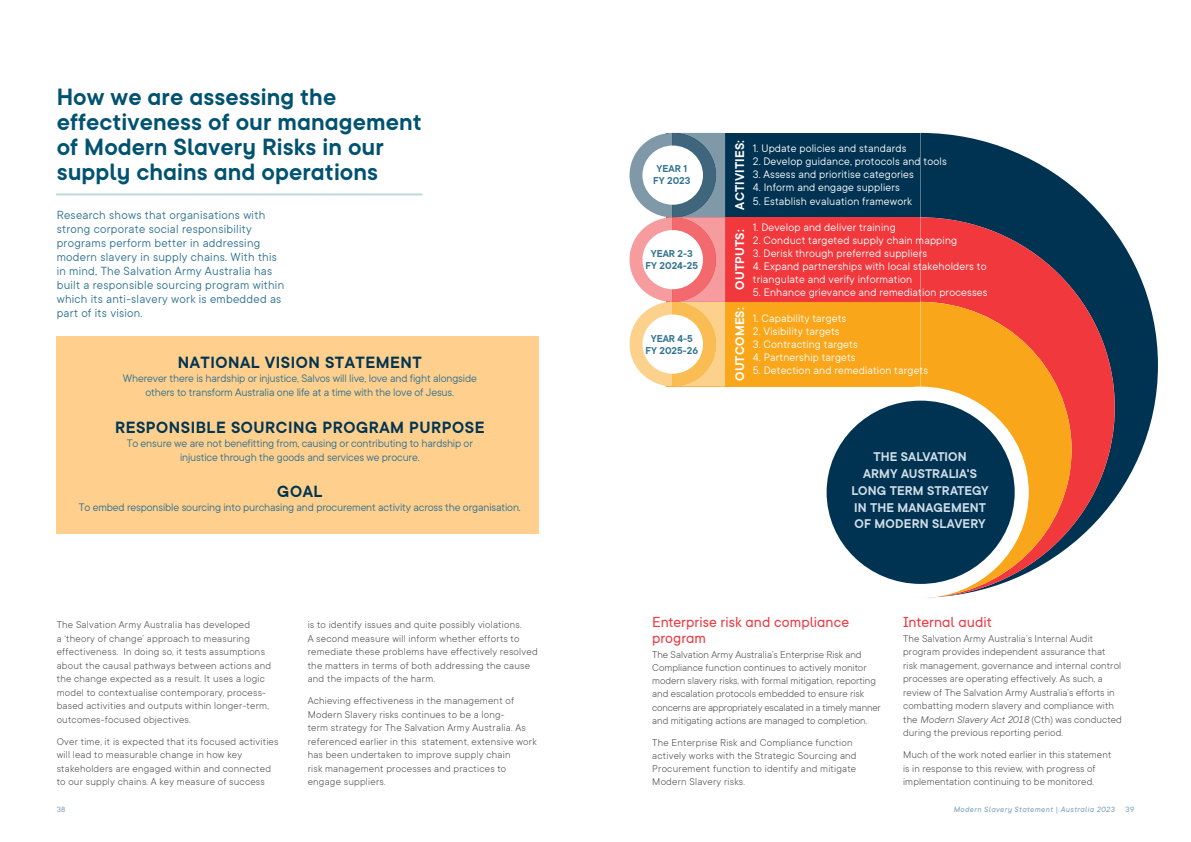
<style>
.page{position:relative;width:1191px;height:842px;background:#fff}
.page>*{position:absolute;margin:0;border:0;box-sizing:border-box;transform-origin:0 0}
.H1{font:600 26px/25px "TT Commons";letter-spacing:.005em;color:#005271}
.paragraph_-_amplified{font:600 18px "TT Commons";letter-spacing:.03em;color:#003452}
.H2_-_commons{font:16px/16.2px "TT Commons";letter-spacing:.005em;color:#ef373e}
.H3_-_60__navy{font:600 14px/16.8px "TT Commons";letter-spacing:.01em;color:#d0dde8;text-align:center}
.paragraph_-_amplified-2{font:600 14px "TT Commons";letter-spacing:.01em;color:#fff}
.paragraph_-_amplified-3{font:13px/14px "TT Commons";letter-spacing:.02em;color:#2e7190}
.paragraph_-_amplified-4{font:12px/13px "TT Commons";letter-spacing:.01em;color:#fff}
.paragraph_-_amplified-5{font:12px/14px "TT Commons";letter-spacing:-.01em;color:#2e7190;text-align:center}
.paragraph_-_11pt{font:300 11px/13.5px "TT Commons";letter-spacing:.02em;color:#414042}
.paragraph_-_11pt-2{font:300 11px/13.2px "TT Commons";color:#414042}
.paragraph_-_amplified-6{font:600 11px/12px "TT Commons";color:#2e7190;text-align:center}
.t1{font:italic 500 8.5px "TT Commons";letter-spacing:.04em;color:#8aacc3}
.t2{font:500 8.5px "TT Commons";color:#8aacc3}
.s1{font-style:italic}
</style>
<div class="page">
<hr style="left:57px;top:193px;width:365px;height:2px;background:#bbdade">
<div style="left:57px;top:336px;width:482px;height:198px;background:#fecf8d"></div>
<svg style="left:920px;top:133px;width:238px;height:367px;fill:#003352"></svg>
<svg style="left:920px;top:217px;width:194px;height:328px;background:#9f3e4c"></svg>
<svg style="left:920px;top:302px;width:151px;height:271px;background:#f28b2d"></svg>
<div style="left:666px;top:133px;width:254px;height:84px;background:#003352"></div>
<div style="left:666px;top:302px;width:254px;height:84px;background:#faa61a"></div>
<div style="left:666px;top:217px;width:254px;height:85px;background:#f0383d"></div>
<svg style="left:938px;top:427px;width:90px;height:170px"></svg>
<svg style="left:629px;top:133px;width:96px;height:253px"></svg>
<div style="left:642px;top:314px;width:61px;height:60px;background:#fff;border-radius:50%"></div>
<div style="left:642px;top:230px;width:61px;height:59px;background:#fff;border-radius:50%"></div>
<div style="left:642px;top:146px;width:61px;height:59px;background:#fff;border-radius:50%"></div>
<div style="left:819px;top:394px;width:202px;height:197px;background:#003352;border-radius:50%"></div>
<div style="left:812px;top:387px;width:216px;height:211px;border:14px solid #fff;border-radius:50%"></div>
<p class="H1" style="left:57px;top:84px;width:366px">How we are assessing the effectiveness of our management of Modern Slavery Risks in our supply chains and operations</p>
<p class="paragraph_-_amplified-3" style="left:57px;top:208px;width:229px">Research shows that organisations with strong corporate social responsibility programs perform better in addressing modern slavery in supply chains. With this in mind, The Salvation Army Australia has built a responsible sourcing program within which its anti-slavery work is embedded as part of its vision.</p>
<p class="paragraph_-_amplified" style="left:178px;top:351px;width:246px">NATIONAL VISION STATEMENT</p>
<p class="paragraph_-_amplified-5" style="left:123px;top:371px;width:355px">Wherever there is hardship or injustice, Salvos will live, love and fight alongside others to transform Australia one life at a time with the love of Jesus.</p>
<p class="paragraph_-_amplified" style="left:115px;top:416px;width:371px">RESPONSIBLE SOURCING PROGRAM PURPOSE</p>
<p class="paragraph_-_amplified-5" style="left:127px;top:436px;width:348px">To ensure we are not benefitting from, causing or contributing to hardship or injustice through the goods and services we procure.</p>
<p class="paragraph_-_amplified" style="left:277px;top:480px;width:47px">GOAL</p>
<p class="paragraph_-_amplified-5" style="left:79px;top:500px;width:443px">To embed responsible sourcing into purchasing and procurement activity across the organisation.</p>
<p class="paragraph_-_11pt" style="left:57px;top:617px;width:216px">The Salvation Army Australia has developed<br>a ‘theory of change’ approach to measuring effectiveness. In doing so, it tests assumptions about the causal pathways between actions and the change expected as a result. It uses a logic model to contextualise contemporary, process&shy;based activities and outputs within longer-term, outcomes-focused objectives.</p>
<p class="paragraph_-_11pt" style="left:57px;top:734px;width:223px">Over time, it is expected that its focused activities will lead to measurable change in how key stakeholders are engaged within and connected to our supply chains. A key measure of success</p>
<p class="paragraph_-_11pt" style="left:308px;top:617px;width:231px">is to identify issues and quite possibly violations.<br>A second measure will inform whether efforts to remediate these problems have effectively resolved the matters in terms of both addressing the cause and the impacts of the harm.</p>
<p class="paragraph_-_11pt" style="left:308px;top:693px;width:231px">Achieving effectiveness in the management of Modern Slavery risks continues to be a long-<br>term strategy for The Salvation Army Australia. As referenced earlier in this statement, extensive work has been undertaken to improve supply chain<br>risk management processes and practices to engage suppliers.</p>
<p class="paragraph_-_amplified-6" style="left:653px;top:163px;width:39px">YEAR 1<br>FY 2023</p>
<p class="paragraph_-_amplified-6" style="left:645px;top:248px;width:54px">YEAR 2-3<br>FY 2024-25</p>
<p class="paragraph_-_amplified-6" style="left:645px;top:332px;width:54px">YEAR 4-5<br>FY 2025-26</p>
<p class="paragraph_-_amplified-2" style="left:731px;top:210px;width:71px;rotate:-90deg">ACTIVITIES:</p>
<p class="paragraph_-_amplified-2" style="left:731px;top:290px;width:62px;rotate:-90deg">OUTPUTS:</p>
<p class="paragraph_-_amplified-2" style="left:731px;top:381px;width:75px;rotate:-90deg">OUTCOMES:</p>
<p class="paragraph_-_amplified-4" style="left:753px;top:141px;width:155px">1. Update policies and standards</p>
<p class="paragraph_-_amplified-4" style="left:753px;top:154px;width:195px">2. Develop guidance, protocols and tools</p>
<p class="paragraph_-_amplified-4" style="left:753px;top:167px;width:162px">3. Assess and prioritise categories</p>
<p class="paragraph_-_amplified-4" style="left:753px;top:180px;width:148px">4. Inform and engage suppliers</p>
<p class="paragraph_-_amplified-4" style="left:753px;top:194px;width:161px">5. Establish evaluation framework</p>
<p class="paragraph_-_amplified-4" style="left:753px;top:220px;width:144px">1. Develop and deliver training</p>
<p class="paragraph_-_amplified-4" style="left:753px;top:233px;width:206px">2. Conduct targeted supply chain mapping</p>
<p class="paragraph_-_amplified-4" style="left:753px;top:246px;width:176px">3. Derisk through preferred suppliers</p>
<p class="paragraph_-_amplified-4" style="left:753px;top:259px;width:235px">4. Expand partnerships with local stakeholders to triangulate and verify information</p>
<p class="paragraph_-_amplified-4" style="left:753px;top:285px;width:236px">5. Enhance grievance and remediation processes</p>
<p class="paragraph_-_amplified-4" style="left:753px;top:311px;width:95px">1. Capability targets</p>
<p class="paragraph_-_amplified-4" style="left:753px;top:324px;width:88px">2. Visibility targets</p>
<p class="paragraph_-_amplified-4" style="left:753px;top:337px;width:106px">3. Contracting targets</p>
<p class="paragraph_-_amplified-4" style="left:753px;top:350px;width:104px">4. Partnership targets</p>
<p class="paragraph_-_amplified-4" style="left:753px;top:363px;width:177px">5. Detection and remediation targets</p>
<p class="H3_-_60__navy" style="left:851px;top:448px;width:139px">THE SALVATION<br>ARMY AUSTRALIA'S<br>LONG TERM STRATEGY<br>IN THE MANAGEMENT<br>OF MODERN SLAVERY</p>
<p class="H2_-_commons" style="left:652px;top:613px;width:198px">Enterprise risk and compliance program</p>
<p class="paragraph_-_11pt-2" style="left:652px;top:647px;width:230px">The Salvation Army Australia’s Enterprise Risk and Compliance function continues to actively monitor modern slavery risks, with formal mitigation, reporting and escalation protocols embedded to ensure risk concerns are appropriately escalated in a timely manner and mitigating actions are managed to completion.</p>
<p class="paragraph_-_11pt" style="left:652px;top:735px;width:206px;line-height:13.2px">The Enterprise Risk and Compliance function actively works with the Strategic Sourcing and Procurement function to identify and mitigate Modern Slavery risks.</p>
<p class="H2_-_commons" style="left:903px;top:613px;width:90px">Internal audit</p>
<p class="paragraph_-_11pt" style="left:903px;top:631px;width:220px">The Salvation Army Australia’s Internal Audit program provides independent assurance that risk management, governance and internal control processes are operating effectively. As such, a review of The Salvation Army Australia’s efforts in combatting modern slavery and compliance with the <span class="s1">Modern Slavery Act 2018</span> (Cth) was conducted during the previous reporting period.</p>
<p class="paragraph_-_11pt" style="left:903px;top:748px;width:210px">Much of the work noted earlier in this statement is in response to this review, with progress of implementation continuing to be monitored.</p>
<p class="t2" style="left:57px;top:804px;width:10px">38</p>
<p class="t1" style="left:953px;top:804px;width:163px">Modern Slavery Statement | Australia 2023</p>
<p class="t2" style="left:1125px;top:804px;width:10px">39</p>
</div>
